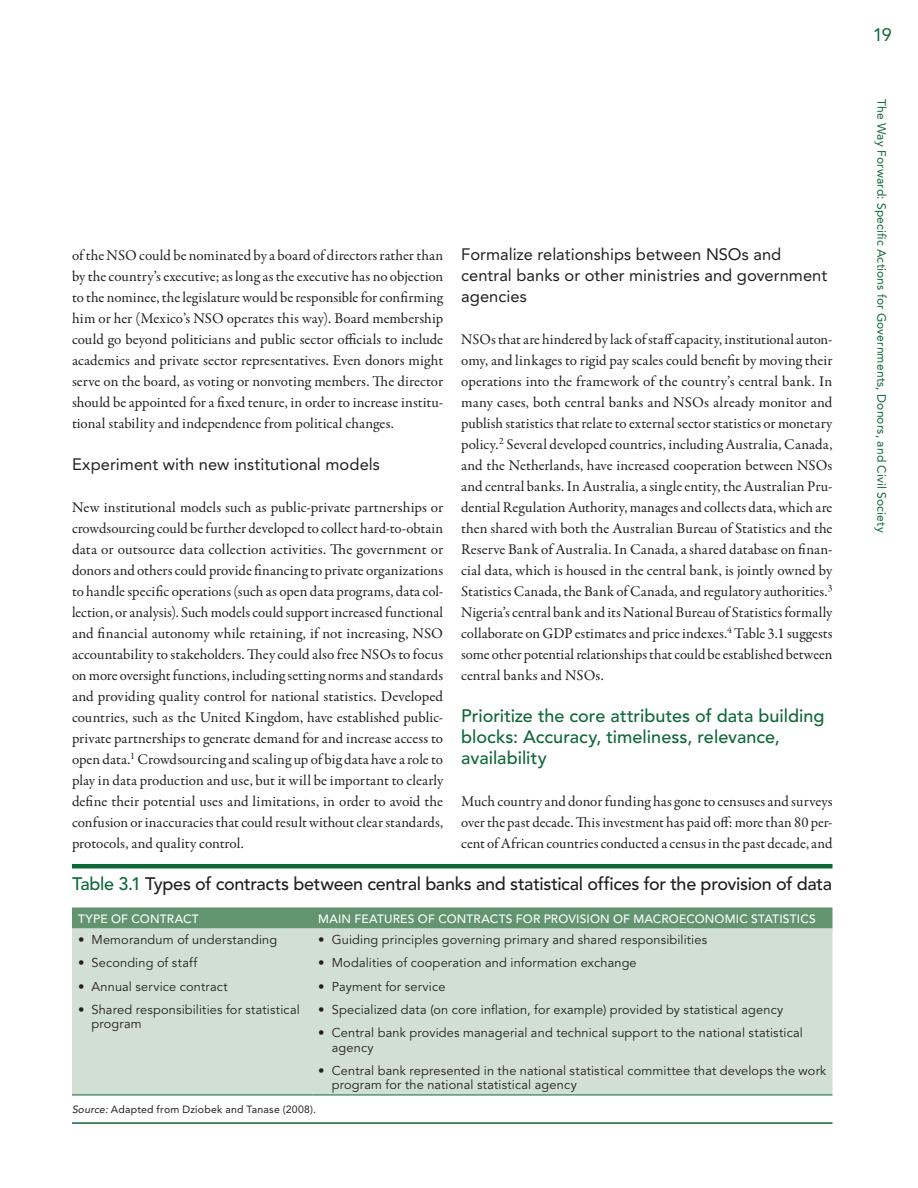
<style>
.page{position:relative;width:918px;height:1188px;background:#fff}
.page>*{position:absolute;margin:0;border:0;box-sizing:border-box;transform-origin:0 0}
.t1{font:500 18px/21px "Avenir LT Std";color:#0f6838}
.t2{font:500 18px "Avenir LT Std";letter-spacing:-.015em;color:#231f20}
.t3{font:18px "Avenir LT Std";color:#0f6838}
.t4{font:16.5px/21px "Avenir LT Std";letter-spacing:.005em;color:#231f20}
.t5{font:15px/21px "Garamond Premr Pro";color:#231f20;text-align:justify}
.t6{font:12.75px/14.2px "Avenir LT Std";letter-spacing:.015em;color:#231f20}
.t7{font:500 12px "Avenir LT Std";letter-spacing:.015em;color:#fff}
.t8{font:12px "Avenir LT Std";letter-spacing:.015em;color:#0f6838}
.t9{font:10.5px "Avenir LT Std";letter-spacing:.02em;color:#231f20}
.s1{color:#0f6838}
.s2{font-style:italic}
</style>
<div class="page">
<hr style="left:72px;top:864px;width:760px;height:4px;background:#0f6838">
<hr style="left:72px;top:1122px;width:760px;height:2px;background:#0f6838">
<div style="left:72px;top:908px;width:760px;height:21px;background:#61946f"></div>
<div style="left:72px;top:929px;width:760px;height:166px;background:#d2dfd4"></div>
<hr style="left:72px;top:1095px;width:240px;height:1px;background:#0f6838">
<hr style="left:312px;top:1095px;width:520px;height:1px;background:#0f6838">
<p class="t4" style="left:461px;top:243px;width:367px">Formalize relationships between NSOs and central banks or other ministries and government agencies</p>
<p class="t5" style="left:461px;top:329px;width:373px">NSOs that are hindered by lack of staff capacity, institutional auton&shy;omy, and linkages to rigid pay scales could benefit by moving their operations into the framework of the country’s central bank. In many cases, both central banks and NSOs already monitor and publish statistics that relate to external sector statistics or monetary policy.<sup>2</sup> Several developed countries, including Australia, Canada, and the Netherlands, have increased cooperation between NSOs and central banks. In Australia, a single entity, the Australian Pru&shy;dential Regulation Authority, manages and collects data, which are then shared with both the Australian Bureau of Statistics and the Reserve Bank of Australia. In Canada, a shared database on finan&shy;cial data, which is housed in the central bank, is jointly owned by Statistics Canada, the Bank of Canada, and regulatory authorities.<sup>3<br></sup>Nigeria’s central bank and its National Bureau of Statistics formally collaborate on GDP estimates and price indexes.<sup>4</sup> Table 3.1 suggests some other potential relationships that could be established between central banks and NSOs.</p>
<p class="t1" style="left:461px;top:705px;width:365px">Prioritize the core attributes of data building blocks: Accuracy, timeliness, relevance, availability</p>
<p class="t5" style="left:461px;top:791px;width:373px">Much country and donor funding has gone to censuses and surveys over the past decade. This investment has paid off: more than 80 per&shy;cent of African countries conducted a census in the past decade, and</p>
<p class="t2" style="left:72px;top:873px;width:762px"><span class="s1">Table 3.1</span> Types of contracts between central banks and statistical offices for the provision of data</p>
<p class="t7" style="left:78px;top:911px;width:122px">TYPE OF CONTRACT</p>
<p class="t7" style="left:318px;top:911px;width:499px">MAIN FEATURES OF CONTRACTS FOR PROVISION OF MACROECONOMIC STATISTICS</p>
<p class="t6" style="left:78px;top:933px;width:201px">• Memorandum of understanding</p>
<p class="t6" style="left:78px;top:956px;width:121px">• Seconding of staff</p>
<p class="t6" style="left:78px;top:980px;width:151px">• Annual service contract</p>
<p class="t6" style="left:92px;top:1003px;width:210px;text-indent:-14px">• Shared responsibilities for statistical program</p>
<p class="t5" style="left:72px;top:245px;width:373px">of the NSO could be nominated by a board of directors rather than by the country’s executive; as long as the executive has no objection to the nominee, the legislature would be responsible for confirming him or her (Mexico’s NSO operates this way). Board membership could go beyond politicians and public sector officials to include academics and private sector representatives. Even donors might serve on the board, as voting or nonvoting members. The director should be appointed for a fixed tenure, in order to increase institu&shy;tional stability and independence from political changes.</p>
<p class="t4" style="left:72px;top:453px;width:309px">Experiment with new institutional models</p>
<p class="t5" style="left:72px;top:497px;width:373px">New institutional models such as public-private partnerships or crowdsourcing could be further developed to collect hard-to-obtain data or outsource data collection activities. The government or donors and others could provide financing to private organizations to handle specific operations (such as open data programs, data col&shy;lection, or analysis). Such models could support increased functional and financial autonomy while retaining, if not increasing, NSO accountability to stakeholders. They could also free NSOs to focus on more oversight functions, including setting norms and standards and providing quality control for national statistics. Developed countries, such as the United Kingdom, have established public&shy;private partnerships to generate demand for and increase access to open data.<sup>1</sup> Crowdsourcing and scaling up of big data have a role to play in data production and use, but it will be important to clearly define their potential uses and limitations, in order to avoid the confusion or inaccuracies that could result without clear standards, protocols, and quality control.</p>
<p class="t6" style="left:318px;top:933px;width:390px">• Guiding principles governing primary and shared responsibilities</p>
<p class="t6" style="left:318px;top:956px;width:320px">• Modalities of cooperation and information exchange</p>
<p class="t6" style="left:318px;top:980px;width:129px">• Payment for service</p>
<p class="t6" style="left:318px;top:1003px;width:467px">• Specialized data (on core inflation, for example) provided by statistical agency</p>
<p class="t6" style="left:332px;top:1026px;width:473px;text-indent:-14px">• Central bank provides managerial and technical support to the national statistical agency</p>
<p class="t6" style="left:332px;top:1064px;width:496px;text-indent:-14px">• Central bank represented in the national statistical committee that develops the work program for the national statistical agency</p>
<p class="t9" style="left:72px;top:1104px;width:245px"><span class="s2">Source:</span> Adapted from Dziobek and Tanase (2008).</p>
<p class="t3" style="left:873px;top:24px;width:20px">19</p>
<p class="t8" style="left:889px;top:99px;width:435px;rotate:90deg">The Way Forward: Specific Actions for Governments, Donors, and Civil Society</p>
</div>
